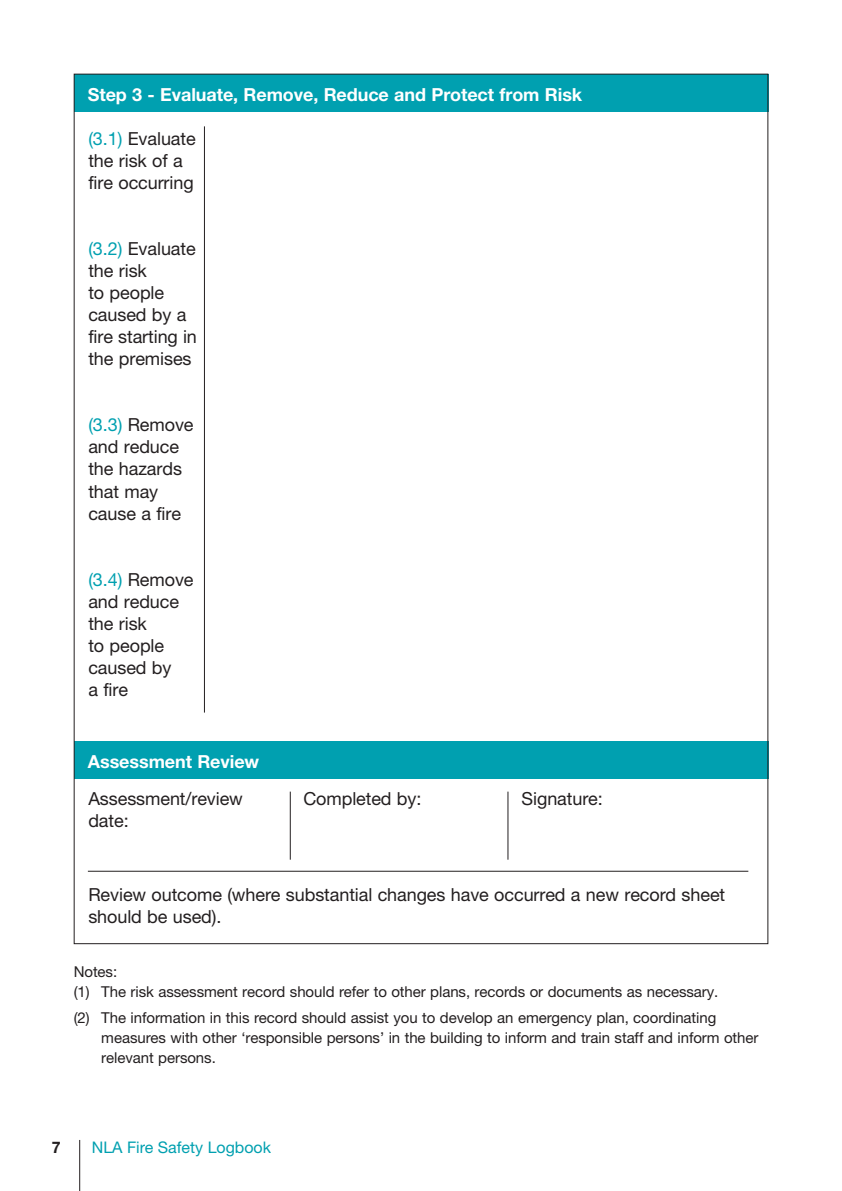
<style>
.page{position:relative;width:842px;height:1191px;background:#fff}
.page>*{position:absolute;margin:0;border:0;box-sizing:border-box;transform-origin:0 0}
.t1{font:18px/22px "Helvetica Neue";letter-spacing:-.005em;color:#231f20}
.t2{font:700 18px "Helvetica Neue";letter-spacing:-.005em;color:#fff}
.t3{font:16px "Helvetica Neue";color:#00a0b0}
.t4{font:700 16px "Helvetica Neue";color:#231f20}
.t5{font:15px/20px "Helvetica Neue";letter-spacing:-.005em;color:#231f20}
.s1{color:#00a0b0}
</style>
<div class="page">
<hr style="left:79px;top:1140px;width:1px;height:51px;background:#231f20">
<hr style="left:88px;top:871px;width:660px;height:1px;background:#231f20">
<div style="left:74px;top:74px;width:694px;height:38px;background:#00a0b0"></div>
<div style="left:74px;top:741px;width:694px;height:38px;background:#00a0b0"></div>
<hr style="left:204px;top:126px;width:1px;height:586px;background:#231f20">
<hr style="left:290px;top:791px;width:1px;height:68px;background:#231f20">
<hr style="left:508px;top:791px;width:1px;height:68px;background:#231f20">
<p class="t2" style="left:88px;top:83px;width:496px">Step 3 - Evaluate, Remove, Reduce and Protect from Risk</p>
<p class="t1" style="left:88px;top:128px;width:109px"><span class="s1">(3.1)</span> Evaluate the risk of a fire occurring</p>
<p class="t1" style="left:88px;top:238px;width:110px"><span class="s1">(3.2)</span> Evaluate the risk<br>to people caused by a fire starting in the premises</p>
<p class="t1" style="left:88px;top:414px;width:107px"><span class="s1">(3.3)</span> Remove and reduce the hazards that may cause a fire</p>
<p class="t1" style="left:88px;top:568px;width:107px"><span class="s1">(3.4)</span> Remove and reduce the risk<br>to people caused by<br>a fire</p>
<p class="t2" style="left:88px;top:750px;width:173px">Assessment Review</p>
<p class="t1" style="left:88px;top:787px;width:156px">Assessment/review date:</p>
<p class="t1" style="left:303px;top:787px;width:120px">Completed by:</p>
<p class="t1" style="left:522px;top:787px;width:83px">Signature:</p>
<p class="t1" style="left:88px;top:882px;width:638px">Review outcome (where substantial changes have occurred a new record sheet should be used).</p>
<p class="t5" style="left:74px;top:961px;width:646px">Notes:<br>(1) The risk assessment record should refer to other plans, records or documents as necessary.</p>
<p class="t5" style="left:101px;top:1007px;width:659px;text-indent:-28px">(2) The information in this record should assist you to develop an emergency plan, coordinating measures with other ‘responsible persons’ in the building to inform and train staff and inform other relevant persons.</p>
<p class="t4" style="left:52px;top:1137px;width:10px">7</p>
<p class="t3" style="left:92px;top:1137px;width:181px">NLA Fire Safety Logbook</p>
</div>
